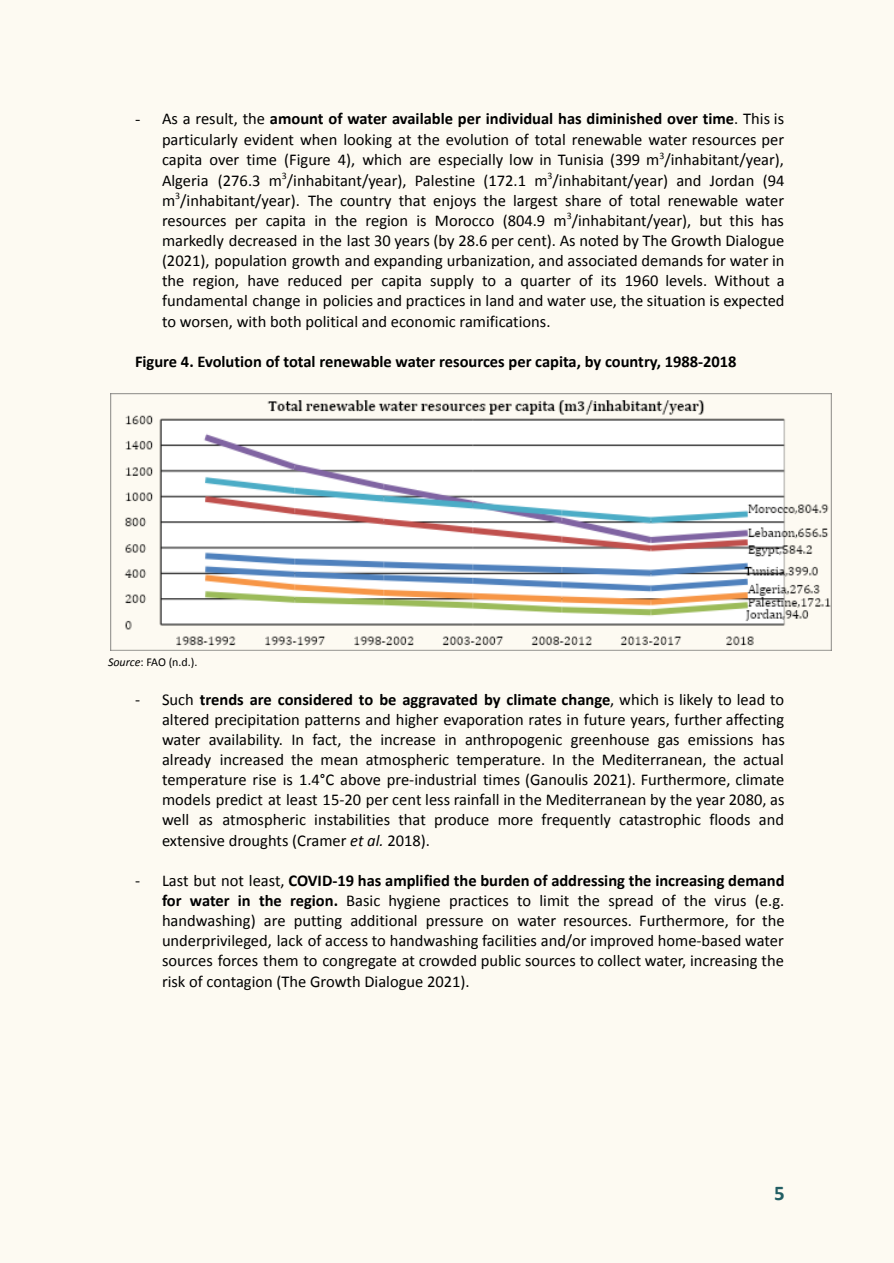
<style>
.page{position:relative;width:894px;height:1263px;background:#fff}
.page>*{position:absolute;margin:0;border:0;box-sizing:border-box;transform-origin:0 0}
.t1{font:700 21px "Calibri";color:#225e64}
.t2{font:16.5px/20.1px "Calibri";color:#000;text-align:justify}
.t3{font:700 16.5px "Calibri";color:#000}
.t4{font:12px "Calibri";color:#000}
.s1{font-family:"Times LT Pro"}
.s2{font-weight:700}
.s3{font-style:italic}
</style>
<div class="page">
<div style="left:0;top:0;width:893px;height:1263px;background:#fdfaf2"></div>
<img style="left:110px;top:393px;width:721px;height:258px">
<p class="t2" style="left:162px;top:110px;width:624px;text-indent:-27px"><span class="s1">-</span> As a result, the <span class="s2">amount of water available per individual has diminished over time</span>. This is particularly evident when looking at the evolution of total renewable water resources per capita over time (Figure 4), which are especially low in Tunisia (399 m<sup>3</sup>/inhabitant/year), Algeria (276.3 m<sup>3</sup>/inhabitant/year), Palestine (172.1 m<sup>3</sup>/inhabitant/year) and Jordan (94 m<sup>3</sup>/inhabitant/year). The country that enjoys the largest share of total renewable water resources per capita in the region is Morocco (804.9 m<sup>3</sup>/inhabitant/year), but this has markedly decreased in the last 30 years (by 28.6 per cent). As noted by The Growth Dialogue (2021), population growth and expanding urbanization, and associated demands for water in the region, have reduced per capita supply to a quarter of its 1960 levels. Without a fundamental change in policies and practices in land and water use, the situation is expected to worsen, with both political and economic ramifications.</p>
<p class="t3" style="left:135px;top:354px;width:603px">Figure 4. Evolution of total renewable water resources per capita, by country, 1988-2018</p>
<p class="t4" style="left:108px;top:657px;width:91px"><span class="s3">Source</span>: FAO (n.d.).</p>
<p class="t2" style="left:162px;top:690px;width:624px;text-indent:-27px">- Such <span class="s2">trends are considered to be aggravated by climate change</span>, which is likely to lead to altered precipitation patterns and higher evaporation rates in future years, further affecting water availability. In fact, the increase in anthropogenic greenhouse gas emissions has already increased the mean atmospheric temperature. In the Mediterranean, the actual temperature rise is 1.4°C above pre-industrial times (Ganoulis 2021). Furthermore, climate models predict at least 15-20 per cent less rainfall in the Mediterranean by the year 2080, as well as atmospheric instabilities that produce more frequently catastrophic floods and extensive droughts (Cramer <span class="s3">et al.</span> 2018).</p>
<p class="t2" style="left:162px;top:872px;width:624px;text-indent:-27px">- Last but not least, <span class="s2">COVID-19 has amplified the burden of addressing the increasing demand for water in the region.</span> Basic hygiene practices to limit the spread of the virus (e.g. handwashing) are putting additional pressure on water resources. Furthermore, for the underprivileged, lack of access to handwashing facilities and/or improved home-based water sources forces them to congregate at crowded public sources to collect water, increasing the risk of contagion (The Growth Dialogue 2021).</p>
<p class="t1" style="left:774px;top:1185px;width:12px">5</p>
</div>
